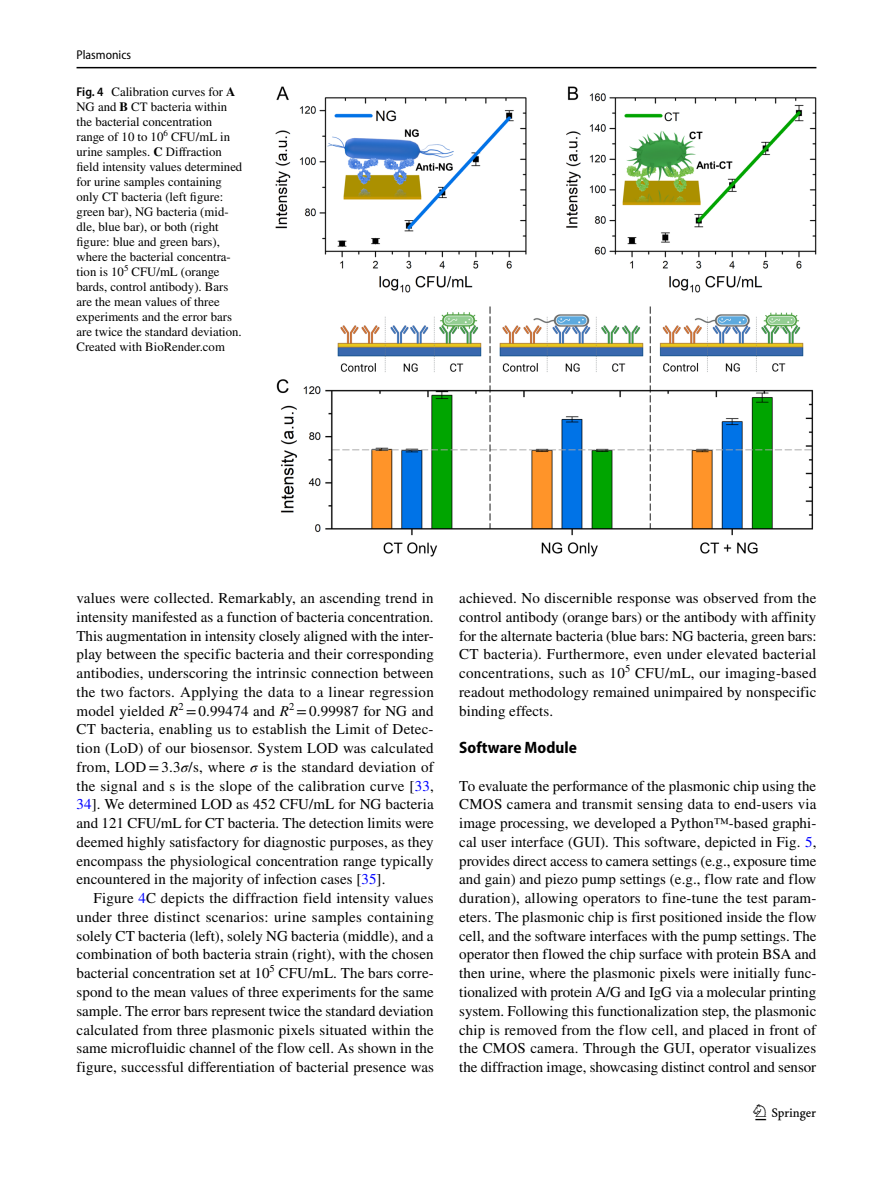
<style>
.page{position:relative;width:893px;height:1187px;background:#fff}
.page>*{position:absolute;margin:0;border:0;box-sizing:border-box;transform-origin:0 0}
.t1{font:22.5px "Springnew Regular 3";color:#000}
.t2{font:700 semi-condensed 16.5px "Myriad Pro";color:#000}
.t3{font:15px/18.8px "STIX";letter-spacing:.005em;color:#000;text-align:justify}
.t4{font:12.75px/15px "STIX";color:#000}
.t5{font:semi-condensed 12.75px "Myriad Pro";color:#000}
.s1{font-family:"Myriad Pro";font-weight:600;font-stretch:semi-condensed}
.s2{font-weight:700}
.s3{font-style:italic}
.s4{color:#00f}
</style>
<div class="page">
<hr style="left:77px;top:67px;width:739px;height:1px;background:#000">
<img style="left:275px;top:87px;width:541px;height:469px">
<p class="t5" style="left:77px;top:48px;width:56px">Plasmonics</p>
<p class="t4" style="left:77px;top:85px;width:167px"><span class="s1">Fig. 4</span> Calibration curves for <span class="s2">A<br></span>NG and <span class="s2">B</span> CT bacteria within the bacterial concentration range of 10 to 10<sup>6</sup> CFU/mL in urine samples. <span class="s2">C</span> Diffraction field intensity values determined for urine samples containing only CT bacteria (left figure: green bar), NG bacteria (mid&shy;dle, blue bar), or both (right figure: blue and green bars), where the bacterial concentra&shy;tion is 10<sup>5</sup> CFU/mL (orange bards, control antibody). Bars are the mean values of three experiments and the error bars are twice the standard deviation.<br>Created with BioRender.com</p>
<p class="t3" style="left:77px;top:589px;width:359px">values were collected. Remarkably, an ascending trend in intensity manifested as a function of bacteria concentration.<br>This augmentation in intensity closely aligned with the inter&shy;play between the specific bacteria and their corresponding antibodies, underscoring the intrinsic connection between the two factors. Applying the data to a linear regression model yielded <span class="s3">R</span><sup>2</sup> =0.99474 and <span class="s3">R</span><sup>2</sup> =0.99987 for NG and CT bacteria, enabling us to establish the Limit of Detec&shy;tion (LoD) of our biosensor. System LOD was calculated from, LOD =3.3<span class="s3">σ</span>/s, where <span class="s3">σ</span> is the standard deviation of the signal and s is the slope of the calibration curve [<span class="s4">33</span>, <span class="s4">34</span>]. We determined LOD as 452 CFU/mL for NG bacteria and 121 CFU/mL for CT bacteria. The detection limits were deemed highly satisfactory for diagnostic purposes, as they encompass the physiological concentration range typically encountered in the majority of infection cases [<span class="s4">35</span>].</p>
<p class="t3" style="left:77px;top:889px;width:359px;text-indent:17px">Figure <span class="s4">4</span>C depicts the diffraction field intensity values under three distinct scenarios: urine samples containing solely CT bacteria (left), solely NG bacteria (middle), and a combination of both bacteria strain (right), with the chosen bacterial concentration set at 10<sup>5</sup> CFU/mL. The bars corre&shy;spond to the mean values of three experiments for the same sample. The error bars represent twice the standard deviation calculated from three plasmonic pixels situated within the same microfluidic channel of the flow cell. As shown in the figure, successful differentiation of bacterial presence was</p>
<p class="t3" style="left:459px;top:589px;width:359px">achieved. No discernible response was observed from the control antibody (orange bars) or the antibody with affinity for the alternate bacteria (blue bars: NG bacteria, green bars:<br>CT bacteria). Furthermore, even under elevated bacterial concentrations, such as 10<sup>5</sup> CFU/mL, our imaging-based readout methodology remained unimpaired by nonspecific binding effects.</p>
<p class="t2" style="left:459px;top:738px;width:119px">Software Module</p>
<p class="t3" style="left:459px;top:777px;width:359px">To evaluate the performance of the plasmonic chip using the CMOS camera and transmit sensing data to end-users via image processing, we developed a Python™-based graphi&shy;cal user interface (GUI). This software, depicted in Fig. <span class="s4">5</span>, provides direct access to camera settings (e.g., exposure time and gain) and piezo pump settings (e.g., flow rate and flow duration), allowing operators to fine-tune the test param&shy;eters. The plasmonic chip is first positioned inside the flow cell, and the software interfaces with the pump settings. The operator then flowed the chip surface with protein BSA and then urine, where the plasmonic pixels were initially func&shy;tionalized with protein A/G and IgG via a molecular printing system. Following this functionalization step, the plasmonic chip is removed from the flow cell, and placed in front of the CMOS camera. Through the GUI, operator visualizes the diffraction image, showcasing distinct control and sensor</p>
<h1 class="t1" style="left:755px;top:1104px;width:62px">1 3</h1>
</div>
